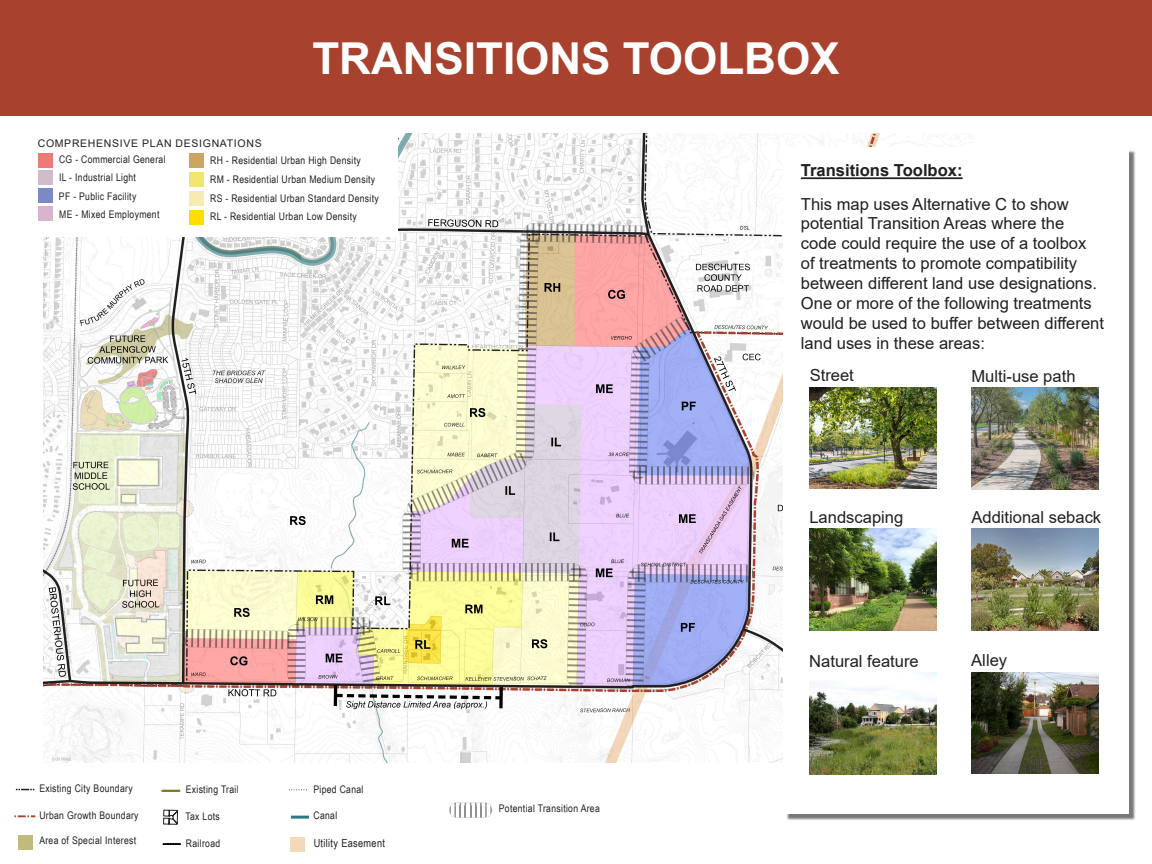
<style>
.page{position:relative;width:1152px;height:864px;background:#fff}
.page>*{position:absolute;margin:0;border:0;box-sizing:border-box;transform-origin:0 0}
.t1{font:700 44px "Arial";color:#fff}
.t2{font:16.56px/19.9px "Arial";color:#231f20}
.t3{font:700 16.56px "Arial";color:#231f20}
.t4{font:11.2px "Arial Narrow";letter-spacing:.03em;color:#231f20}
.t5{font:10.52px "Arial Narrow";letter-spacing:.03em;color:#231f20}
.t6{font:10.52px "Arial";letter-spacing:.065em;color:#231f20}
</style>
<div class="page">
<div style="left:0;top:0;width:1152px;height:115px;background:#a8422f"></div>
<img style="left:43px;top:133px;width:918px;height:629px">
<svg style="left:163px;top:810px;width:15px;height:14px"></svg>
<svg style="left:163px;top:843px;width:18px;height:2px"></svg>
<svg style="left:14px;top:815px;width:21px;height:2px"></svg>
<hr style="left:291px;top:816px;width:18px;height:3px;background:#2b7a80">
<svg style="left:17px;top:789px;width:18px;height:1px"></svg>
<svg style="left:162px;top:790px;width:17px;height:2px"></svg>
<svg style="left:289px;top:789px;width:18px;height:1px"></svg>
<div style="left:18px;top:836px;width:14px;height:14px;background:#bfba7d"></div>
<div style="left:29px;top:130px;width:369px;height:107px;background:#fff"></div>
<div style="left:39px;top:207px;width:14px;height:14px;background:#d8b5cc"></div>
<div style="left:38px;top:153px;width:14px;height:14px;background:#ee7979"></div>
<div style="left:38px;top:171px;width:14px;height:14px;background:#cebcc8"></div>
<div style="left:190px;top:154px;width:14px;height:14px;background:#cda563"></div>
<div style="left:190px;top:173px;width:14px;height:14px;background:#f2e572"></div>
<div style="left:190px;top:192px;width:14px;height:14px;background:#f7ebb2"></div>
<div style="left:38px;top:189px;width:14px;height:14px;background:#7b8ac5"></div>
<div style="left:190px;top:210px;width:14px;height:14px;background:#fd0"></div>
<div style="left:290px;top:837px;width:15px;height:15px;background:#f2d9ba"></div>
<svg style="left:449px;top:802px;width:43px;height:16px"></svg>
<div style="left:786px;top:150px;width:350px;height:671px;background:#231f20;opacity:.6"></div>
<div style="left:783px;top:147px;width:346px;height:667px;background:#fff"></div>
<hr style="left:801px;top:177px;width:162px;height:2px;background:#231f20">
<img style="left:809px;top:387px;width:128px;height:102px">
<img style="left:971px;top:388px;width:128px;height:101px">
<img style="left:809px;top:529px;width:128px;height:101px">
<img style="left:971px;top:529px;width:128px;height:101px">
<img style="left:809px;top:672px;width:128px;height:102px">
<img style="left:971px;top:672px;width:128px;height:102px">
<p class="t1" style="left:312px;top:27px;width:529px">TRANSITIONS TOOLBOX</p>
<p class="t6" style="left:38px;top:136px;width:225px">COMPREHENSIVE PLAN DESIGNATIONS</p>
<p class="t5" style="left:59px;top:170px;width:78px">IL - Industrial Light</p>
<p class="t5" style="left:59px;top:152px;width:108px">CG - Commercial General</p>
<p class="t5" style="left:210px;top:152px;width:152px">RH - Residential Urban High Density</p>
<p class="t5" style="left:210px;top:172px;width:167px">RM - Residential Urban Medium Density</p>
<p class="t5" style="left:59px;top:188px;width:79px">PF - Public Facility</p>
<p class="t5" style="left:210px;top:191px;width:170px">RS - Residential Urban Standard Density</p>
<p class="t5" style="left:210px;top:209px;width:148px">RL - Residential Urban Low Density</p>
<p class="t5" style="left:59px;top:206px;width:102px">ME - Mixed Employment</p>
<p class="t5" style="left:39px;top:781px;width:95px">Existing City Boundary</p>
<p class="t5" style="left:186px;top:781px;width:54px">Existing Trail</p>
<p class="t5" style="left:313px;top:781px;width:52px">Piped Canal</p>
<p class="t5" style="left:39px;top:808px;width:101px">Urban Growth Boundary</p>
<p class="t5" style="left:186px;top:808px;width:36px">Tax Lots</p>
<p class="t5" style="left:313px;top:808px;width:25px">Canal</p>
<p class="t5" style="left:39px;top:833px;width:98px">Area of Special Interest</p>
<p class="t5" style="left:186px;top:836px;width:36px">Railroad</p>
<p class="t4" style="left:314px;top:835px;width:73px">Utility Easement</p>
<p class="t5" style="left:499px;top:801px;width:103px">Potential Transition Area</p>
<p class="t3" style="left:801px;top:159px;width:163px">Transitions Toolbox:</p>
<p class="t2" style="left:801px;top:194px;width:305px">This map uses Alternative C to show potential Transition Areas where the code could require the use of a toolbox of treatments to promote compatibility between different land use designations.<br>One or more of the following treatments would be used to buffer between different land uses in these areas:</p>
<p class="t2" style="left:810px;top:365px;width:46px">Street</p>
<p class="t2" style="left:972px;top:366px;width:106px">Multi-use path</p>
<p class="t2" style="left:809px;top:507px;width:95px">Landscaping</p>
<p class="t2" style="left:971px;top:507px;width:131px">Additional seback</p>
<p class="t2" style="left:809px;top:651px;width:111px">Natural feature</p>
<p class="t2" style="left:971px;top:650px;width:37px">Alley</p>
</div>
